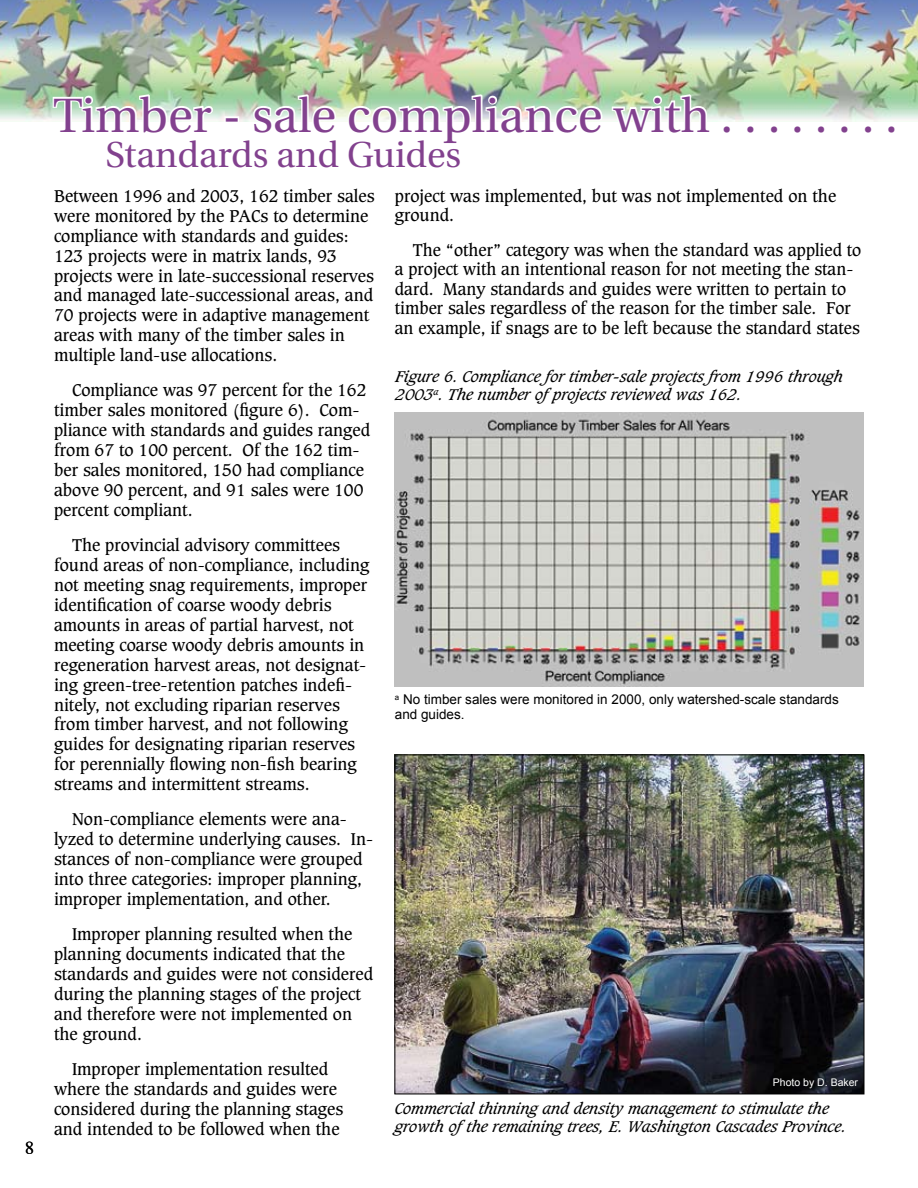
<style>
.page{position:relative;width:918px;height:1188px;background:#fff}
.page>*{position:absolute;margin:0;border:0;box-sizing:border-box;transform-origin:0 0}
.t1{font:48px "Utopia";color:#82418e}
.t2{font:36px "Utopia";color:#82418e}
.t3{font:16.5px/20px "Caxton";color:#000}
.t4{font:italic 15px/18px "Caxton";color:#000}
.t5{font:13.5px/15px "Arial";color:#000}
.t6{font:10.5px "Arial";color:#fff}
</style>
<div class="page">
<img style="left:0;top:0;width:918px;height:122px">
<svg style="left:610px;top:93px;width:102px;height:29px"></svg>
<div style="left:723px;top:124px;width:9px;height:10px;border:3px solid #fff;border-radius:50%"></div>
<div style="left:746px;top:124px;width:9px;height:10px;border:3px solid #fff;border-radius:50%"></div>
<div style="left:770px;top:124px;width:9px;height:10px;border:3px solid #fff;border-radius:50%"></div>
<div style="left:793px;top:124px;width:9px;height:10px;border:3px solid #fff;border-radius:50%"></div>
<div style="left:817px;top:124px;width:9px;height:10px;border:3px solid #fff;border-radius:50%"></div>
<div style="left:840px;top:124px;width:9px;height:10px;border:3px solid #fff;border-radius:50%"></div>
<div style="left:864px;top:124px;width:9px;height:10px;border:3px solid #fff;border-radius:50%"></div>
<div style="left:887px;top:124px;width:9px;height:10px;border:3px solid #fff;border-radius:50%"></div>
<img style="left:51px;top:93px;width:553px;height:29px">
<img style="left:396px;top:756px;width:466px;height:336px">
<div style="left:394px;top:754px;width:470px;height:340px;border:1px solid #000"></div>
<img style="left:395px;top:413px;width:469px;height:274px">
<h1 class="t1" style="left:53px;top:89px;width:846px">Timber - sale compliance with . . . . . . . .</h1>
<h2 class="t2" style="left:105px;top:135px;width:357px">Standards and Guides</h2>
<p class="t3" style="left:54px;top:186px;width:322px">Between 1996 and 2003, 162 timber sales were monitored by the PACs to determine compliance with standards and guides:<br>123 projects were in matrix lands, 93 projects were in late-successional reserves and managed late-successional areas, and 70 projects were in adaptive management areas with many of the timber sales in multiple land-use allocations.</p>
<p class="t3" style="left:54px;top:381px;width:318px;text-indent:18px">Compliance was 97 percent for the 162 timber sales monitored (figure 6). Com&shy;pliance with standards and guides ranged from 67 to 100 percent. Of the 162 tim&shy;ber sales monitored, 150 had compliance above 90 percent, and 91 sales were 100 percent compliant.</p>
<p class="t3" style="left:54px;top:535px;width:317px;text-indent:18px">The provincial advisory committees found areas of non-compliance, including not meeting snag requirements, improper identification of coarse woody debris amounts in areas of partial harvest, not meeting coarse woody debris amounts in regeneration harvest areas, not designat&shy;ing green-tree-retention patches indefi&shy;nitely, not excluding riparian reserves from timber harvest, and not following guides for designating riparian reserves for perennially flowing non-fish bearing streams and intermittent streams.</p>
<p class="t3" style="left:54px;top:810px;width:321px;text-indent:18px">Non-compliance elements were ana&shy;lyzed to determine underlying causes. In&shy;stances of non-compliance were grouped into three categories: improper planning, improper implementation, and other.</p>
<p class="t3" style="left:54px;top:924px;width:321px;text-indent:18px">Improper planning resulted when the planning documents indicated that the standards and guides were not considered during the planning stages of the project and therefore were not implemented on the ground.</p>
<p class="t3" style="left:54px;top:1059px;width:291px;text-align:center">Improper implementation resulted where the standards and guides were considered during the planning stages and intended to be followed when the</p>
<p class="t3" style="left:395px;top:186px;width:443px;line-height:19.5px">project was implemented, but was not implemented on the ground.</p>
<p class="t3" style="left:395px;top:240px;width:468px;line-height:19.5px;text-indent:18px">The “other” category was when the standard was applied to a project with an intentional reason for not meeting the stan&shy;dard. Many standards and guides were written to pertain to timber sales regardless of the reason for the timber sale. For an example, if snags are to be left because the standard states</p>
<p class="t4" style="left:396px;top:368px;width:449px">Figure 6. Compliance for timber-sale projects from 1996 through<br>2003<sup>a</sup>. The number ofprojects reviewed was 162.</p>
<p class="t5" style="left:395px;top:692px;width:446px"><sup>a</sup> No timber sales were monitored in 2000, only watershed-scale standards and guides.</p>
<p class="t6" style="left:773px;top:1077px;width:87px">Photo by D. Baker</p>
<p class="t4" style="left:395px;top:1100px;width:453px">Commercial thinning and density management to stimulate the growth ofthe remaining trees, E. Washington Cascades Province.</p>
</div>
